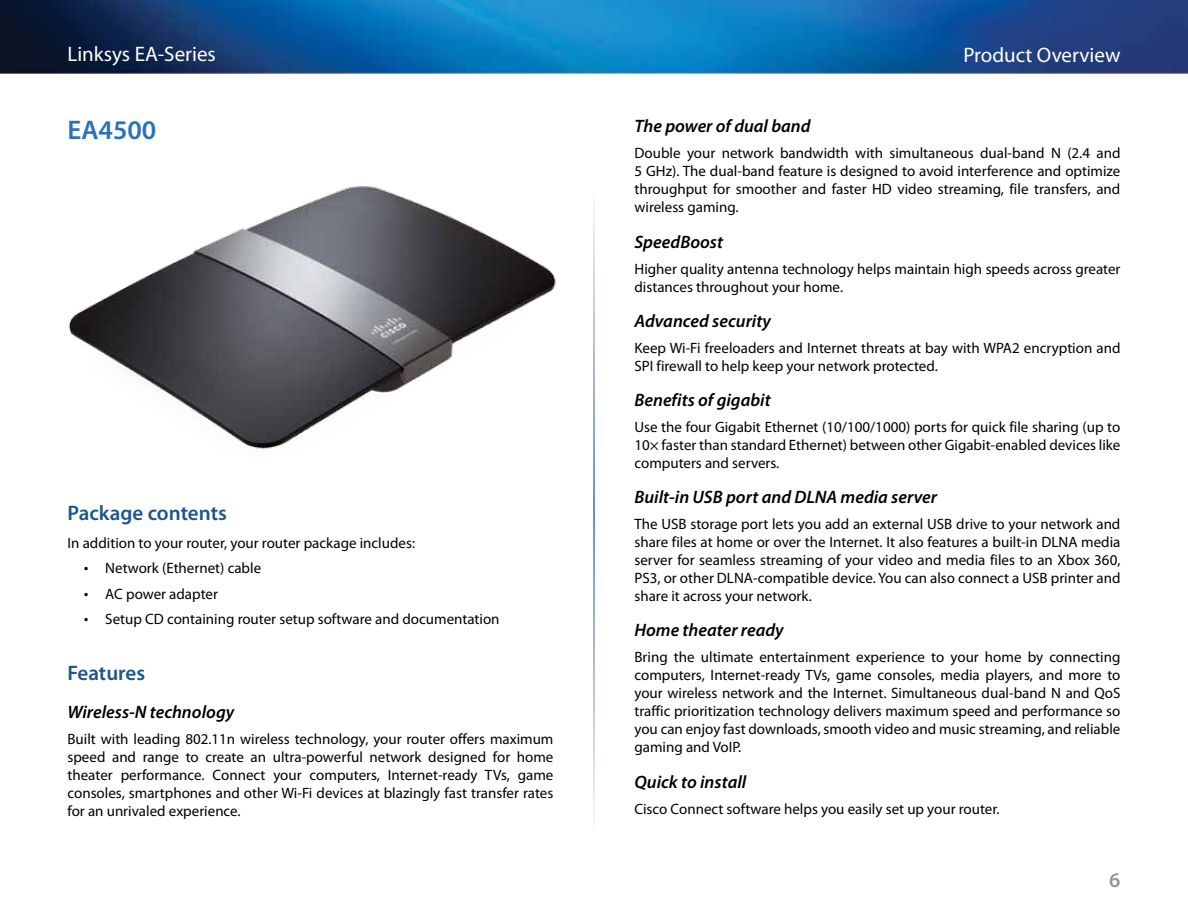
<style>
.page{position:relative;width:1188px;height:918px;background:#fff}
.page>*{position:absolute;margin:0;border:0;box-sizing:border-box;transform-origin:0 0}
.t1{font:600 27px "Myriad Pro";color:#2972b9}
.t2{font:21px "Myriad Pro";color:#fff}
.t3{font:600 21px "Myriad Pro";color:#1d558d}
.t4{font:600 21px "Myriad Pro";color:#939598}
.t5{font:italic 600 18px "Myriad Pro";color:#000}
.t6{font:15px/18px "Myriad Pro";color:#000;text-align:justify}
.s1{font-family:"Times New Roman";font-size:13.5px}
</style>
<div class="page">
<img style="left:0;top:0;width:1188px;height:73px">
<img style="left:68px;top:186px;width:488px;height:263px">
<p class="t2" style="left:68px;top:41px;width:150px">Linksys EA-Series</p>
<p class="t2" style="left:963px;top:42px;width:159px">Product Overview</p>
<p class="t1" style="left:68px;top:113px;width:90px">EA4500</p>
<p class="t3" style="left:68px;top:499px;width:161px">Package contents</p>
<p class="t6" style="left:68px;top:534px;width:349px">In addition to your router, your router package includes:</p>
<p class="t6" style="left:84px;top:559px;width:179px"><span class="s1">•</span> Network (Ethernet) cable</p>
<p class="t6" style="left:84px;top:584px;width:136px"><span class="s1">•</span> AC power adapter</p>
<p class="t6" style="left:84px;top:610px;width:417px"><span class="s1">•</span> Setup CD containing router setup software and documentation</p>
<p class="t3" style="left:68px;top:660px;width:79px">Features</p>
<p class="t5" style="left:68px;top:700px;width:168px">Wireless-N technology</p>
<p class="t6" style="left:68px;top:730px;width:488px">Built with leading 802.11n wireless technology, your router offers maximum speed and range to create an ultra-powerful network designed for home theater performance. Connect your computers, Internet-ready TVs, game consoles, smartphones and other Wi-Fi devices at blazingly fast transfer rates for an unrivaled experience.</p>
<p class="t5" style="left:634px;top:115px;width:178px">The power of dual band</p>
<p class="t6" style="left:634px;top:144px;width:487px">Double your network bandwidth with simultaneous dual-band N (2.4 and 5 GHz). The dual-band feature is designed to avoid interference and optimize throughput for smoother and faster HD video streaming, file transfers, and wireless gaming.</p>
<p class="t5" style="left:634px;top:230px;width:90px">SpeedBoost</p>
<p class="t6" style="left:634px;top:259px;width:487px">Higher quality antenna technology helps maintain high speeds across greater distances throughout your home.</p>
<p class="t5" style="left:634px;top:309px;width:138px">Advanced security</p>
<p class="t6" style="left:634px;top:339px;width:487px">Keep Wi-Fi freeloaders and Internet threats at bay with WPA2 encryption and<br>SPI firewall to help keep your network protected.</p>
<p class="t5" style="left:634px;top:388px;width:138px">Benefits of gigabit</p>
<p class="t6" style="left:634px;top:418px;width:487px">Use the four Gigabit Ethernet (10/100/1000) ports for quick file sharing (up to 10× faster than standard Ethernet) between other Gigabit-enabled devices like computers and servers.</p>
<p class="t5" style="left:634px;top:486px;width:304px">Built-in USB port and DLNA media server</p>
<p class="t6" style="left:634px;top:515px;width:488px">The USB storage port lets you add an external USB drive to your network and share files at home or over the Internet. It also features a built-in DLNA media server for seamless streaming of your video and media files to an Xbox 360, PS3, or other DLNA-compatible device. You can also connect a USB printer and share it across your network.</p>
<p class="t5" style="left:634px;top:619px;width:151px">Home theater ready</p>
<p class="t6" style="left:634px;top:648px;width:487px">Bring the ultimate entertainment experience to your home by connecting computers, Internet-ready TVs, game consoles, media players, and more to your wireless network and the Internet. Simultaneous dual-band N and QoS traffic prioritization technology delivers maximum speed and performance so you can enjoy fast downloads, smooth video and music streaming, and reliable gaming and VoIP.</p>
<p class="t5" style="left:634px;top:770px;width:113px">Quick to install</p>
<p class="t6" style="left:634px;top:799px;width:367px">Cisco Connect software helps you easily set up your router.</p>
<p class="t4" style="left:1109px;top:867px;width:13px">6</p>
</div>
